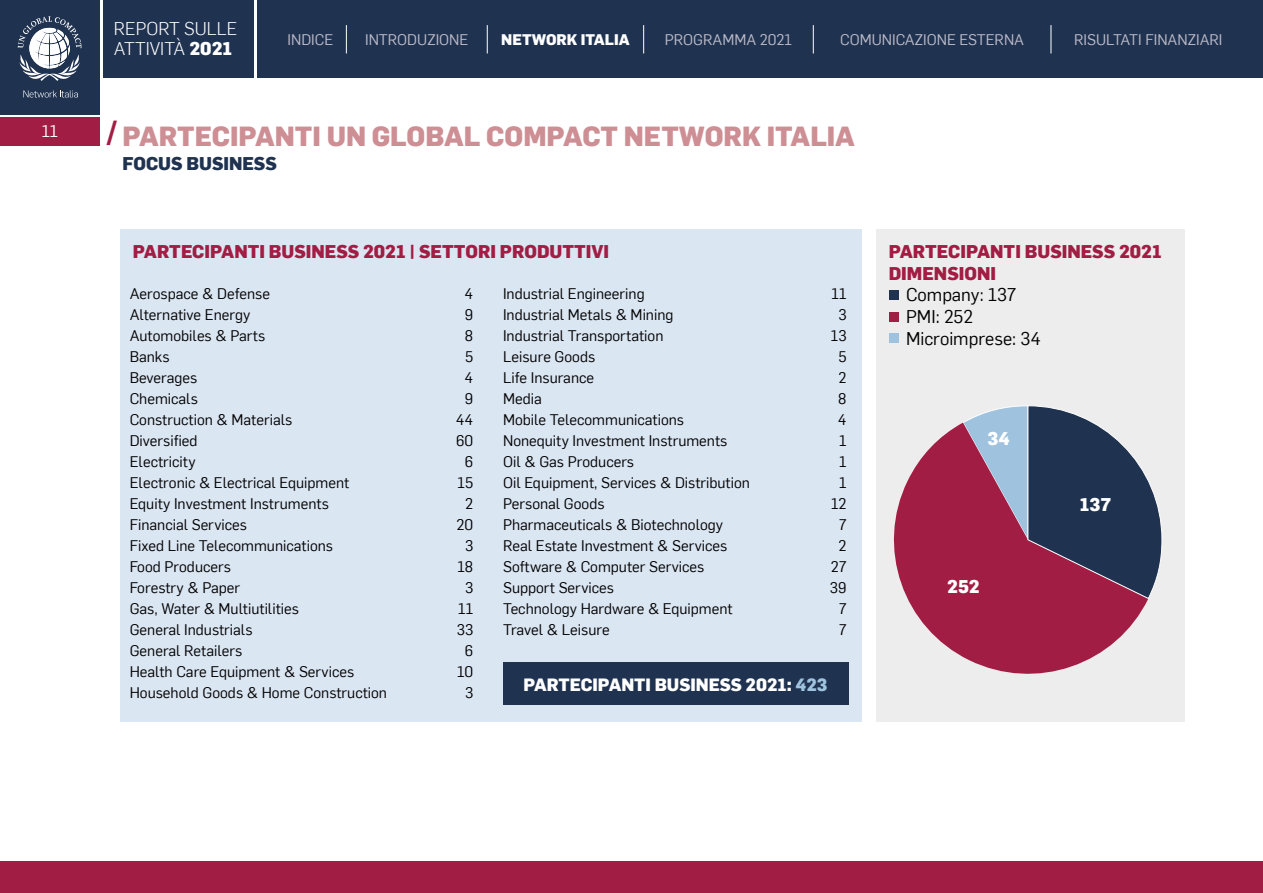
<style>
.page{position:relative;width:1263px;height:893px;background:#fff}
.page>*{position:absolute;margin:0;border:0;box-sizing:border-box;transform-origin:0 0}
.t1{font:800 27px "Flama";color:#cd8e94}
.t2{font:800 18px/21.6px "Flama";color:#a21d43}
.t3{font:18px/21.6px "Flama";color:#000}
.t4{font:300 18px/19.6px "Flama";color:#fff}
.t5{font:800 18px "Flama";color:#1f3250}
.t6{font:800 18px "Flama";color:#fff}
.t7{font:800 17.4px "Flama";color:#fff}
.t8{font:16.5px "Flama";color:#fff}
.t9{font:15px "Flama";color:#000}
.t10{font:15px "Flama";color:#bdbcc9}
.t11{font:800 15px "Flama";color:#fff}
.s1{font-weight:800}
.s2{color:#9fc2de}
</style>
<div class="page">
<div style="left:0;top:862px;width:1263px;height:31px;background:#a21d43"></div>
<div style="left:103px;top:0;width:151px;height:78px;background:#1f3250"></div>
<div style="left:0;top:0;width:100px;height:115px;background:#1f3250"></div>
<div style="left:257px;top:0;width:1006px;height:78px;background:#1f3250"></div>
<svg style="left:23px;top:90px;width:55px;height:8px"></svg>
<svg style="left:18px;top:16px;width:63px;height:65px"></svg>
<div style="left:0;top:118px;width:100px;height:28px;background:#a21d43"></div>
<svg style="left:346px;top:25px;width:1px;height:28px"></svg>
<svg style="left:487px;top:25px;width:1px;height:28px"></svg>
<svg style="left:643px;top:25px;width:1px;height:28px"></svg>
<svg style="left:813px;top:25px;width:1px;height:28px"></svg>
<svg style="left:1050px;top:25px;width:1px;height:28px"></svg>
<div style="left:120px;top:229px;width:741px;height:493px;background:#dbe6f3"></div>
<div style="left:876px;top:229px;width:308px;height:493px;background:#ededed"></div>
<div style="left:503px;top:662px;width:346px;height:43px;background:#1f3250"></div>
<svg style="left:893px;top:423px;width:255px;height:251px;fill:#a21d43"></svg>
<svg style="left:962px;top:405px;width:200px;height:194px"></svg>
<div style="left:889px;top:290px;width:9px;height:10px;background:#1f3250"></div>
<div style="left:889px;top:312px;width:9px;height:9px;background:#a21d43"></div>
<div style="left:889px;top:333px;width:9px;height:10px;background:#9fc2de"></div>
<p class="t8" style="left:42px;top:120px;width:18px">11</p>
<p class="t4" style="left:114px;top:18px;width:125px">REPORT SULLE<br>ATTIVITÀ <span class="s1">2021</span></p>
<p class="t10" style="left:287px;top:29px;width:47px">INDICE</p>
<p class="t10" style="left:365px;top:29px;width:105px">INTRODUZIONE</p>
<p class="t11" style="left:501px;top:28px;width:130px">NETWORK ITALIA</p>
<p class="t10" style="left:665px;top:29px;width:129px">PROGRAMMA 2021</p>
<p class="t10" style="left:840px;top:29px;width:186px">COMUNICAZIONE ESTERNA</p>
<p class="t10" style="left:1074px;top:29px;width:150px">RISULTATI FINANZIARI</p>
<h1 class="t1" style="left:107px;top:117px;width:749px"><sup>/</sup> PARTECIPANTI UN GLOBAL COMPACT NETWORK ITALIA</h1>
<p class="t5" style="left:123px;top:150px;width:156px">FOCUS BUSINESS</p>
<p class="t2" style="left:133px;top:240px;width:478px">PARTECIPANTI BUSINESS 2021 | SETTORI PRODUTTIVI</p>
<p class="t9" style="left:130px;top:283px;width:142px">Aerospace &amp; Defense</p>
<p class="t9" style="left:465px;top:283px;width:10px">4</p>
<p class="t9" style="left:130px;top:304px;width:122px">Alternative Energy</p>
<p class="t9" style="left:465px;top:304px;width:10px">9</p>
<p class="t9" style="left:130px;top:325px;width:137px">Automobiles &amp; Parts</p>
<p class="t9" style="left:465px;top:325px;width:10px">8</p>
<p class="t9" style="left:130px;top:346px;width:41px">Banks</p>
<p class="t9" style="left:465px;top:346px;width:10px">5</p>
<p class="t9" style="left:130px;top:367px;width:69px">Beverages</p>
<p class="t9" style="left:465px;top:367px;width:10px">4</p>
<p class="t9" style="left:130px;top:388px;width:70px">Chemicals</p>
<p class="t9" style="left:465px;top:388px;width:10px">9</p>
<p class="t9" style="left:130px;top:409px;width:164px">Construction &amp; Materials</p>
<p class="t9" style="left:456px;top:409px;width:19px">44</p>
<p class="t9" style="left:130px;top:430px;width:69px">Diversified</p>
<p class="t9" style="left:456px;top:430px;width:19px">60</p>
<p class="t9" style="left:130px;top:451px;width:67px">Electricity</p>
<p class="t9" style="left:465px;top:451px;width:10px">6</p>
<p class="t9" style="left:130px;top:472px;width:221px">Electronic &amp; Electrical Equipment</p>
<p class="t9" style="left:457px;top:472px;width:17px">15</p>
<p class="t9" style="left:130px;top:493px;width:201px">Equity Investment Instruments</p>
<p class="t9" style="left:465px;top:493px;width:10px">2</p>
<p class="t9" style="left:130px;top:514px;width:119px">Financial Services</p>
<p class="t9" style="left:456px;top:514px;width:18px">20</p>
<p class="t9" style="left:130px;top:535px;width:205px">Fixed Line Telecommunications</p>
<p class="t9" style="left:465px;top:535px;width:10px">3</p>
<p class="t9" style="left:130px;top:556px;width:103px">Food Producers</p>
<p class="t9" style="left:457px;top:556px;width:17px">18</p>
<p class="t9" style="left:130px;top:577px;width:112px">Forestry &amp; Paper</p>
<p class="t9" style="left:465px;top:577px;width:10px">3</p>
<p class="t9" style="left:130px;top:598px;width:171px">Gas, Water &amp; Multiutilities</p>
<p class="t9" style="left:458px;top:598px;width:16px">11</p>
<p class="t9" style="left:130px;top:619px;width:124px">General Industrials</p>
<p class="t9" style="left:457px;top:619px;width:18px">33</p>
<p class="t9" style="left:130px;top:640px;width:114px">General Retailers</p>
<p class="t9" style="left:465px;top:640px;width:10px">6</p>
<p class="t9" style="left:130px;top:661px;width:226px">Health Care Equipment &amp; Services</p>
<p class="t9" style="left:457px;top:661px;width:18px">10</p>
<p class="t9" style="left:130px;top:682px;width:259px">Household Goods &amp; Home Construction</p>
<p class="t9" style="left:465px;top:682px;width:10px">3</p>
<p class="t9" style="left:503px;top:283px;width:143px">Industrial Engineering</p>
<p class="t9" style="left:832px;top:283px;width:16px">11</p>
<p class="t9" style="left:503px;top:304px;width:172px">Industrial Metals &amp; Mining</p>
<p class="t9" style="left:838px;top:304px;width:10px">3</p>
<p class="t9" style="left:503px;top:325px;width:162px">Industrial Transportation</p>
<p class="t9" style="left:831px;top:325px;width:17px">13</p>
<p class="t9" style="left:503px;top:346px;width:94px">Leisure Goods</p>
<p class="t9" style="left:838px;top:346px;width:10px">5</p>
<p class="t9" style="left:503px;top:367px;width:93px">Life Insurance</p>
<p class="t9" style="left:838px;top:367px;width:10px">2</p>
<p class="t9" style="left:503px;top:388px;width:40px">Media</p>
<p class="t9" style="left:838px;top:388px;width:10px">8</p>
<p class="t9" style="left:503px;top:409px;width:183px">Mobile Telecommunications</p>
<p class="t9" style="left:838px;top:409px;width:10px">4</p>
<p class="t9" style="left:503px;top:430px;width:226px">Nonequity Investment Instruments</p>
<p class="t9" style="left:839px;top:430px;width:9px">1</p>
<p class="t9" style="left:503px;top:451px;width:133px">Oil &amp; Gas Producers</p>
<p class="t9" style="left:839px;top:451px;width:9px">1</p>
<p class="t9" style="left:503px;top:472px;width:248px">Oil Equipment, Services &amp; Distribution</p>
<p class="t9" style="left:839px;top:472px;width:9px">1</p>
<p class="t9" style="left:503px;top:493px;width:103px">Personal Goods</p>
<p class="t9" style="left:831px;top:493px;width:17px">12</p>
<p class="t9" style="left:503px;top:514px;width:221px">Pharmaceuticals &amp; Biotechnology</p>
<p class="t9" style="left:839px;top:514px;width:9px">7</p>
<p class="t9" style="left:503px;top:535px;width:226px">Real Estate Investment &amp; Services</p>
<p class="t9" style="left:838px;top:535px;width:10px">2</p>
<p class="t9" style="left:503px;top:556px;width:203px">Software &amp; Computer Services</p>
<p class="t9" style="left:831px;top:556px;width:17px">27</p>
<p class="t9" style="left:503px;top:577px;width:112px">Support Services</p>
<p class="t9" style="left:830px;top:577px;width:18px">39</p>
<p class="t9" style="left:503px;top:598px;width:231px">Technology Hardware &amp; Equipment</p>
<p class="t9" style="left:839px;top:598px;width:9px">7</p>
<p class="t9" style="left:503px;top:619px;width:108px">Travel &amp; Leisure</p>
<p class="t9" style="left:839px;top:619px;width:9px">7</p>
<p class="t7" style="left:523px;top:672px;width:306px">PARTECIPANTI BUSINESS 2021: <span class="s2">423</span></p>
<p class="t2" style="left:889px;top:240px;width:274px">PARTECIPANTI BUSINESS 2021<br>DIMENSIONI</p>
<p class="t3" style="left:906px;top:283px;width:136px">Company: 137<br>PMI: 252<br>Microimprese: 34</p>
<p class="t6" style="left:987px;top:425px;width:24px">34</p>
<p class="t6" style="left:947px;top:573px;width:34px">252</p>
<p class="t6" style="left:1080px;top:492px;width:33px">137</p>
</div>
